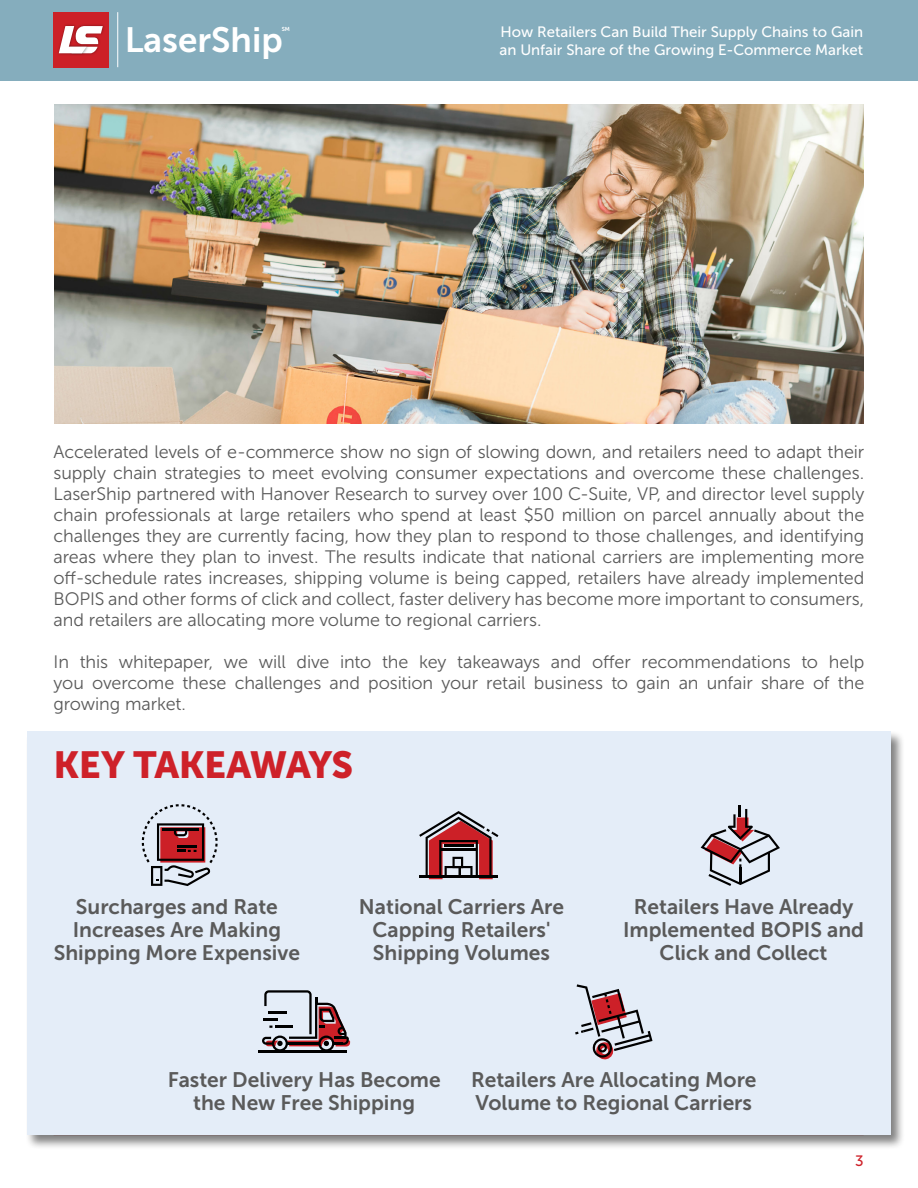
<style>
.page{position:relative;width:918px;height:1188px;background:#fff}
.page>*{position:absolute;margin:0;border:0;box-sizing:border-box;transform-origin:0 0}
.t1{font:37.5px "Museo Sans 900";letter-spacing:-.025em;color:#ce2129}
.t2{font:34.95px "Museo Sans 700";color:#fff}
.t3{font:21px/22.8px "Museo Sans 700";color:#5a5a5a;text-align:center}
.t4{font:18px/21px "Museo Sans 300";letter-spacing:-.005em;color:#5a5a5a;text-align:justify}
.t5{font:15px/18px "Museo Sans 500";color:#fff}
.t6{font:15px "Museo Sans 500";color:#ce2129}
.t7{font:5.7px "Museo Sans 700";color:#fff}
</style>
<div class="page">
<div style="left:0;top:0;width:918px;height:81px;background:#85adbd"></div>
<hr style="left:117px;top:12px;width:1px;height:55px;background:#fff">
<div style="left:53px;top:12px;width:55px;height:55px;background:#cc2027"></div>
<img style="left:90px;top:24px;width:14px;height:31px">
<img style="left:58px;top:24px;width:32px;height:31px">
<svg style="left:59px;top:26px;width:44px;height:27px"></svg>
<div style="left:25px;top:730px;width:881px;height:420px;background:#000;opacity:.5"></div>
<div style="left:27px;top:732px;width:864px;height:403px;background:#e4edf8"></div>
<img style="left:54px;top:105px;width:810px;height:318px">
<svg style="left:142px;top:804px;width:76px;height:82px"></svg>
<svg style="left:701px;top:806px;width:79px;height:80px"></svg>
<svg style="left:419px;top:811px;width:79px;height:68px"></svg>
<hr style="left:420px;top:875px;width:78px;height:3px;background:#000">
<svg style="left:575px;top:984px;width:78px;height:76px"></svg>
<hr style="left:258px;top:1051px;width:89px;height:2px;background:#000">
<svg style="left:262px;top:990px;width:88px;height:61px"></svg>
<h2 class="t2" style="left:125px;top:20px;width:160px">LaserShip</h2>
<p class="t7" style="left:282px;top:26px;width:10px">SM</p>
<p class="t5" style="left:500px;top:23px;width:365px">How Retailers Can Build Their Supply Chains to Gain an Unfair Share of the Growing E-Commerce Market</p>
<p class="t4" style="left:54px;top:442px;width:812px">Accelerated levels of e-commerce show no sign of slowing down, and retailers need to adapt their supply chain strategies to meet evolving consumer expectations and overcome these challenges.<br>LaserShip partnered with Hanover Research to survey over 100 C-Suite, VP, and director level supply chain professionals at large retailers who spend at least $50 million on parcel annually about the challenges they are currently facing, how they plan to respond to those challenges, and identifying areas where they plan to invest. The results indicate that national carriers are implementing more off-schedule rates increases, shipping volume is being capped, retailers have already implemented BOPIS and other forms of click and collect, faster delivery has become more important to consumers, and retailers are allocating more volume to regional carriers.</p>
<p class="t4" style="left:54px;top:652px;width:812px">In this whitepaper, we will dive into the key takeaways and offer recommendations to help you overcome these challenges and position your retail business to gain an unfair share of the growing market.</p>
<h1 class="t1" style="left:54px;top:744px;width:301px">KEY TAKEAWAYS</h1>
<p class="t3" style="left:54px;top:895px;width:248px">Surcharges and Rate<br>Increases Are Making<br>Shipping More Expensive</p>
<p class="t3" style="left:623px;top:895px;width:242px">Retailers Have Already<br>Implemented BOPIS and<br>Click and Collect</p>
<p class="t3" style="left:359px;top:895px;width:207px">National Carriers Are<br>Capping Retailers'<br>Shipping Volumes</p>
<p class="t3" style="left:168px;top:1068px;width:274px">Faster Delivery Has Become the New Free Shipping</p>
<p class="t3" style="left:471px;top:1068px;width:287px;text-align:left">Retailers Are Allocating More<br>Volume to Regional Carriers</p>
<p class="t6" style="left:855px;top:1153px;width:10px">3</p>
</div>
